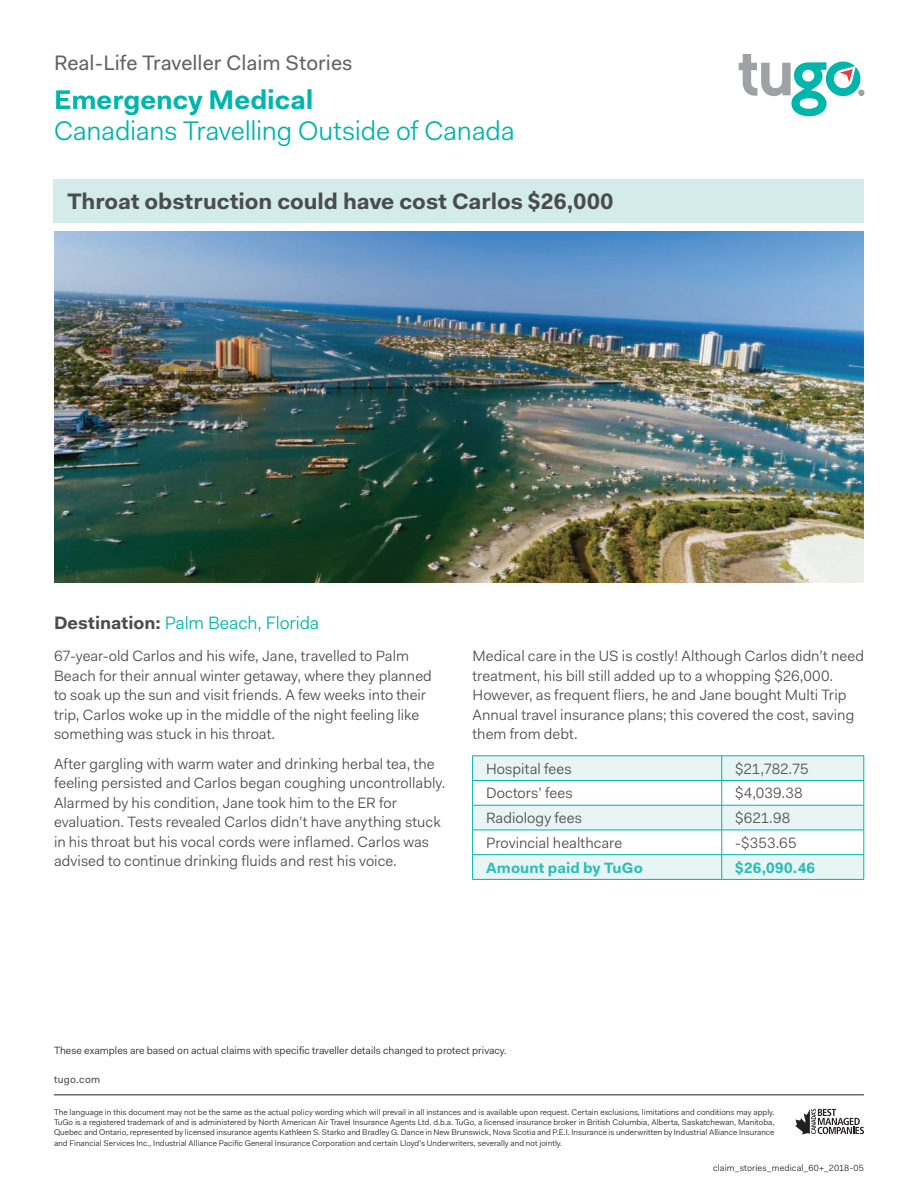
<style>
.page{position:relative;width:918px;height:1188px;background:#fff}
.page>*{position:absolute;margin:0;border:0;box-sizing:border-box;transform-origin:0 0}
.t1{font:27px "Fakt Pro Blond";letter-spacing:-.01em;color:#00b5ac}
.t2{font:700 27px "Fakt Pro";color:#00b5ac}
.t3{font:700 22.5px "Fakt Pro";color:#4b4c4d}
.t4{font:21px "Fakt Pro";color:#636366}
.t5{font:18px "Fakt Pro Blond";letter-spacing:-.005em;color:#00b5ac}
.t6{font:15px/19.5px "Fakt Pro Blond";color:#4b4c4d}
.t7{font:700 15px "Fakt Pro";letter-spacing:.01em;color:#2bbdb6}
.t8{font:10.5px "Fakt Pro Blond";color:#231f20}
.t9{font:10.5px "Fakt Pro";letter-spacing:.025em;color:#4b4c4d}
.t10{font:9px "Fakt Pro Blond";letter-spacing:.01em;color:#231f20}
.t11{font:8.25px/10.2px "Fakt Pro Blond";color:#231f20;text-align:justify}
.s1{font-family:"Fakt Pro";font-weight:700;color:#4b4c4d}
</style>
<div class="page">
<hr style="left:54px;top:1095px;width:810px;height:1px;background:#231f20">
<svg style="left:795px;top:1109px;width:69px;height:26px"></svg>
<svg style="left:739px;top:54px;width:125px;height:62px"></svg>
<img style="left:54px;top:231px;width:810px;height:351px">
<div style="left:54px;top:179px;width:810px;height:43px;background:#d3eceb"></div>
<svg style="left:473px;top:757px;width:391px;height:122px;fill:#e8f5f4"></svg>
<hr style="left:472px;top:879px;width:250px;height:1px;background:#00b5ac">
<hr style="left:722px;top:879px;width:142px;height:1px;background:#00b5ac">
<svg style="left:721px;top:757px;width:1px;height:122px"></svg>
<hr style="left:472px;top:854px;width:250px;height:1px;background:#00b5ac">
<hr style="left:722px;top:854px;width:142px;height:1px;background:#00b5ac">
<hr style="left:472px;top:756px;width:250px;height:1px;background:#00b5ac">
<hr style="left:722px;top:756px;width:142px;height:1px;background:#00b5ac">
<hr style="left:472px;top:780px;width:250px;height:1px;background:#00b5ac">
<hr style="left:722px;top:780px;width:142px;height:1px;background:#00b5ac">
<hr style="left:472px;top:805px;width:250px;height:1px;background:#00b5ac">
<svg style="left:472px;top:756px;width:1px;height:123px"></svg>
<hr style="left:722px;top:805px;width:142px;height:1px;background:#00b5ac">
<svg style="left:864px;top:756px;width:1px;height:123px"></svg>
<hr style="left:472px;top:830px;width:250px;height:1px;background:#00b5ac">
<hr style="left:722px;top:830px;width:142px;height:1px;background:#00b5ac">
<h3 class="t4" style="left:54px;top:48px;width:300px">Real-Life Traveller Claim Stories</h3>
<h1 class="t2" style="left:54px;top:81px;width:261px">Emergency Medical</h1>
<h1 class="t1" style="left:54px;top:113px;width:462px">Canadians Travelling Outside of Canada</h1>
<h2 class="t3" style="left:67px;top:186px;width:547px">Throat obstruction could have cost Carlos $26,000</h2>
<p class="t5" style="left:54px;top:611px;width:267px"><span class="s1">Destination:</span> Palm Beach, Florida</p>
<p class="t6" style="left:54px;top:646px;width:379px">67-year-old Carlos and his wife, Jane, travelled to Palm Beach for their annual winter getaway, where they planned to soak up the sun and visit friends. A few weeks into their trip, Carlos woke up in the middle of the night feeling like something was stuck in his throat.</p>
<p class="t6" style="left:54px;top:754px;width:393px">After gargling with warm water and drinking herbal tea, the feeling persisted and Carlos began coughing uncontrollably.<br>Alarmed by his condition, Jane took him to the ER for evaluation. Tests revealed Carlos didn’t have anything stuck in his throat but his vocal cords were inflamed. Carlos was advised to continue drinking fluids and rest his voice.</p>
<p class="t6" style="left:472px;top:646px;width:393px">Medical care in the US is costly! Although Carlos didn’t need treatment, his bill still added up to a whopping $26,000.<br>However, as frequent fliers, he and Jane bought Multi Trip Annual travel insurance plans; this covered the cost, saving them from debt.</p>
<p class="t6" style="left:486px;top:759px;width:87px">Hospital fees</p>
<p class="t6" style="left:735px;top:759px;width:75px">$21,782.75</p>
<p class="t6" style="left:486px;top:783px;width:88px">Doctors’ fees</p>
<p class="t6" style="left:735px;top:783px;width:69px">$4,039.38</p>
<p class="t6" style="left:486px;top:808px;width:97px">Radiology fees</p>
<p class="t6" style="left:735px;top:808px;width:57px">$621.98</p>
<p class="t6" style="left:486px;top:833px;width:138px">Provincial healthcare</p>
<p class="t6" style="left:735px;top:833px;width:63px">-$353.65</p>
<p class="t7" style="left:486px;top:857px;width:158px">Amount paid by TuGo</p>
<p class="t7" style="left:735px;top:857px;width:81px">$26,090.46</p>
<p class="t8" style="left:54px;top:1043px;width:454px">These examples are based on actual claims with specific traveller details changed to protect privacy.</p>
<p class="t9" style="left:54px;top:1072px;width:48px">tugo.com</p>
<p class="t11" style="left:54px;top:1107px;width:722px">The language in this document may not be the same as the actual policy wording which will prevail in all instances and is available upon request. Certain exclusions, limitations and conditions may apply.<br>TuGo is a registered trademark of and is administered by North American Air Travel Insurance Agents Ltd. d.b.a. TuGo, a licensed insurance broker in British Columbia, Alberta, Saskatchewan, Manitoba, Quebec and Ontario, represented by licensed insurance agents Kathleen S. Starko and Bradley G. Dance in New Brunswick, Nova Scotia and P.E.I. Insurance is underwritten by Industrial Alliance Insurance and Financial Services Inc., Industrial Alliance Pacific General Insurance Corporation and certain Lloyd’s Underwriters, severally and not jointly.</p>
<p class="t10" style="left:713px;top:1162px;width:152px">claim_stories_medical_60+_2018-05</p>
</div>
